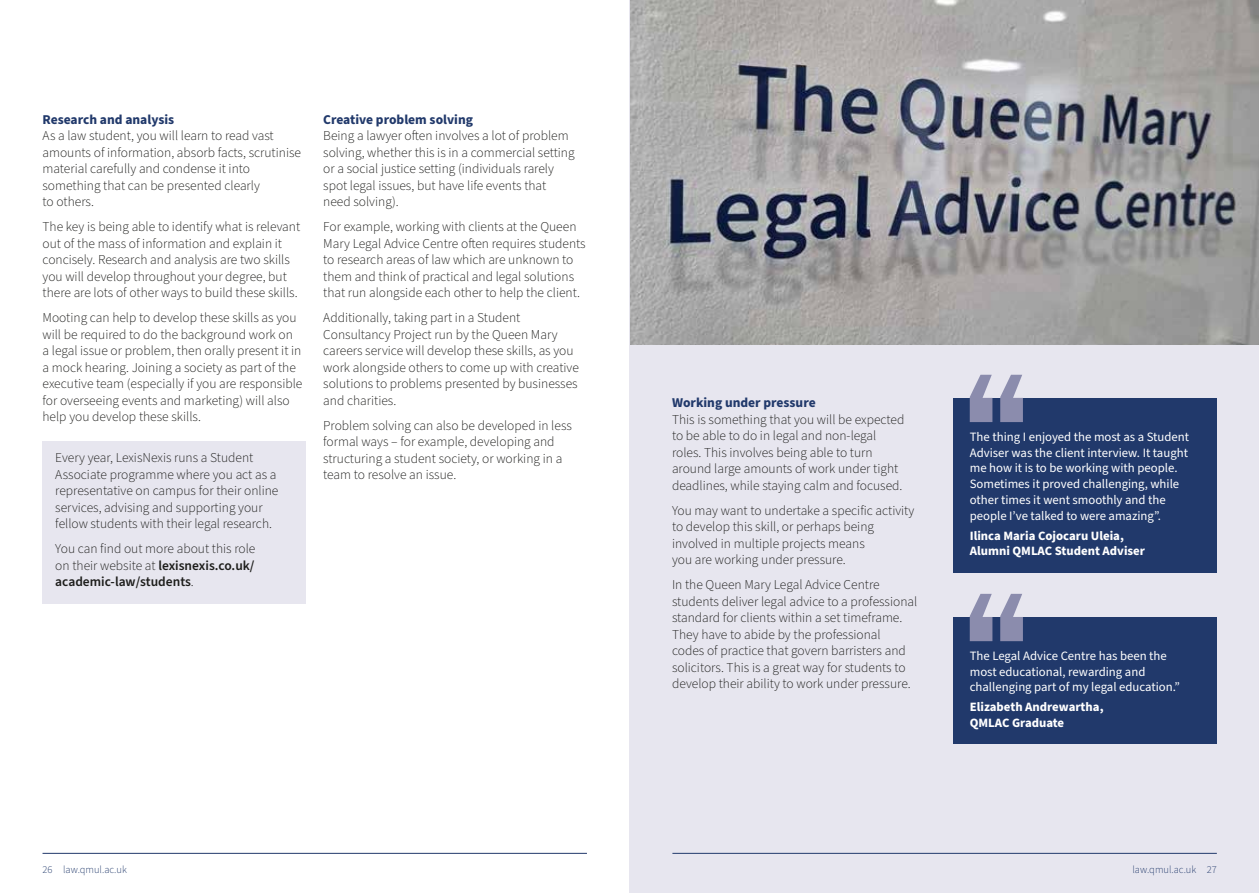
<style>
.page{position:relative;width:1259px;height:893px;background:#fff}
.page>*{position:absolute;margin:0;border:0;box-sizing:border-box;transform-origin:0 0}
.t1{font:300 13.5px/16.5px "Source Sans Pro";color:#1d1d1b}
.t2{font:700 13.5px "Source Sans Pro";color:#21396b}
.t3{font:12.75px/15.8px "Source Sans Pro";color:#fff}
.t4{font:700 12.75px/15.8px "Source Sans Pro";color:#fff}
.t5{font:300 10.5px "Source Sans Pro";color:#21396b}
.s1{font-weight:600}
</style>
<div class="page">
<div style="left:629px;top:0;width:630px;height:893px;background:#e7e6ef"></div>
<img style="left:630px;top:0;width:629px;height:345px">
<div style="left:43px;top:441px;width:263px;height:162px;background:#e7e6ef"></div>
<div style="left:952px;top:398px;width:264px;height:175px;background:#21396b"></div>
<div style="left:952px;top:617px;width:264px;height:127px;background:#21396b"></div>
<svg style="left:969px;top:375px;width:23px;height:47px"></svg>
<svg style="left:1000px;top:375px;width:23px;height:47px"></svg>
<svg style="left:969px;top:594px;width:23px;height:47px"></svg>
<svg style="left:1000px;top:594px;width:23px;height:47px"></svg>
<hr style="left:43px;top:853px;width:544px;height:1px;background:#21396b">
<hr style="left:672px;top:853px;width:544px;height:1px;background:#21396b">
<p class="t2" style="left:43px;top:110px;width:133px">Research and analysis</p>
<p class="t1" style="left:43px;top:128px;width:260px">As a law student, you will learn to read vast amounts of information, absorb facts, scrutinise material carefully and condense it into something that can be presented clearly<br>to others.</p>
<p class="t1" style="left:43px;top:219px;width:259px">The key is being able to identify what is relevant out of the mass of information and explain it concisely. Research and analysis are two skills you will develop throughout your degree, but there are lots of other ways to build these skills.</p>
<p class="t1" style="left:43px;top:310px;width:261px">Mooting can help to develop these skills as you will be required to do the background work on a legal issue or problem, then orally present it in a mock hearing. Joining a society as part of the executive team (especially if you are responsible for overseeing events and marketing) will also help you develop these skills.</p>
<p class="t1" style="left:55px;top:450px;width:225px">Every year, LexisNexis runs a Student Associate programme where you act as a representative on campus for their online services, advising and supporting your fellow students with their legal research.</p>
<p class="t1" style="left:55px;top:541px;width:202px;text-align:justify">You can find out more about this role on their website at <span class="s1">lexisnexis.co.uk/ academic-law/students</span>.</p>
<p class="t2" style="left:323px;top:110px;width:151px">Creative problem solving</p>
<p class="t1" style="left:323px;top:128px;width:253px">Being a lawyer often involves a lot of problem solving, whether this is in a commercial setting or a social justice setting (individuals rarely spot legal issues, but have life events that need solving).</p>
<p class="t1" style="left:323px;top:219px;width:264px">For example, working with clients at the Queen Mary Legal Advice Centre often requires students to research areas of law which are unknown to them and think of practical and legal solutions that run alongside each other to help the client.</p>
<p class="t1" style="left:323px;top:310px;width:257px">Additionally, taking part in a Student Consultancy Project run by the Queen Mary careers service will develop these skills, as you work alongside others to come up with creative solutions to problems presented by businesses and charities.</p>
<p class="t1" style="left:323px;top:417px;width:250px">Problem solving can also be developed in less formal ways – for example, developing and structuring a student society, or working in a team to resolve an issue.</p>
<p class="t2" style="left:672px;top:393px;width:145px">Working under pressure</p>
<p class="t1" style="left:672px;top:411px;width:234px">This is something that you will be expected to be able to do in legal and non-legal roles. This involves being able to turn around large amounts of work under tight deadlines, while staying calm and focused.</p>
<p class="t1" style="left:672px;top:502px;width:244px">You may want to undertake a specific activity to develop this skill, or perhaps being involved in multiple projects means<br>you are working under pressure.</p>
<p class="t1" style="left:672px;top:577px;width:247px">In the Queen Mary Legal Advice Centre students deliver legal advice to a professional standard for clients within a set timeframe.<br>They have to abide by the professional<br>codes of practice that govern barristers and solicitors. This is a great way for students to develop their ability to work under pressure.</p>
<p class="t3" style="left:969px;top:429px;width:221px">The thing I enjoyed the most as a Student Adviser was the client interview. It taught me how it is to be working with people.<br>Sometimes it proved challenging, while other times it went smoothly and the people I’ve talked to were amazing”.</p>
<p class="t4" style="left:969px;top:528px;width:177px">Ilinca Maria Cojocaru Uleia,<br>Alumni QMLAC Student Adviser</p>
<p class="t3" style="left:969px;top:648px;width:212px">The Legal Advice Centre has been the most educational, rewarding and challenging part of my legal education.”</p>
<p class="t4" style="left:969px;top:700px;width:135px">Elizabeth Andrewartha,<br>QMLAC Graduate</p>
<p class="t5" style="left:43px;top:862px;width:86px">26 law.qmul.ac.uk</p>
<p class="t5" style="left:1132px;top:863px;width:86px">law.qmul.ac.uk 27</p>
</div>
